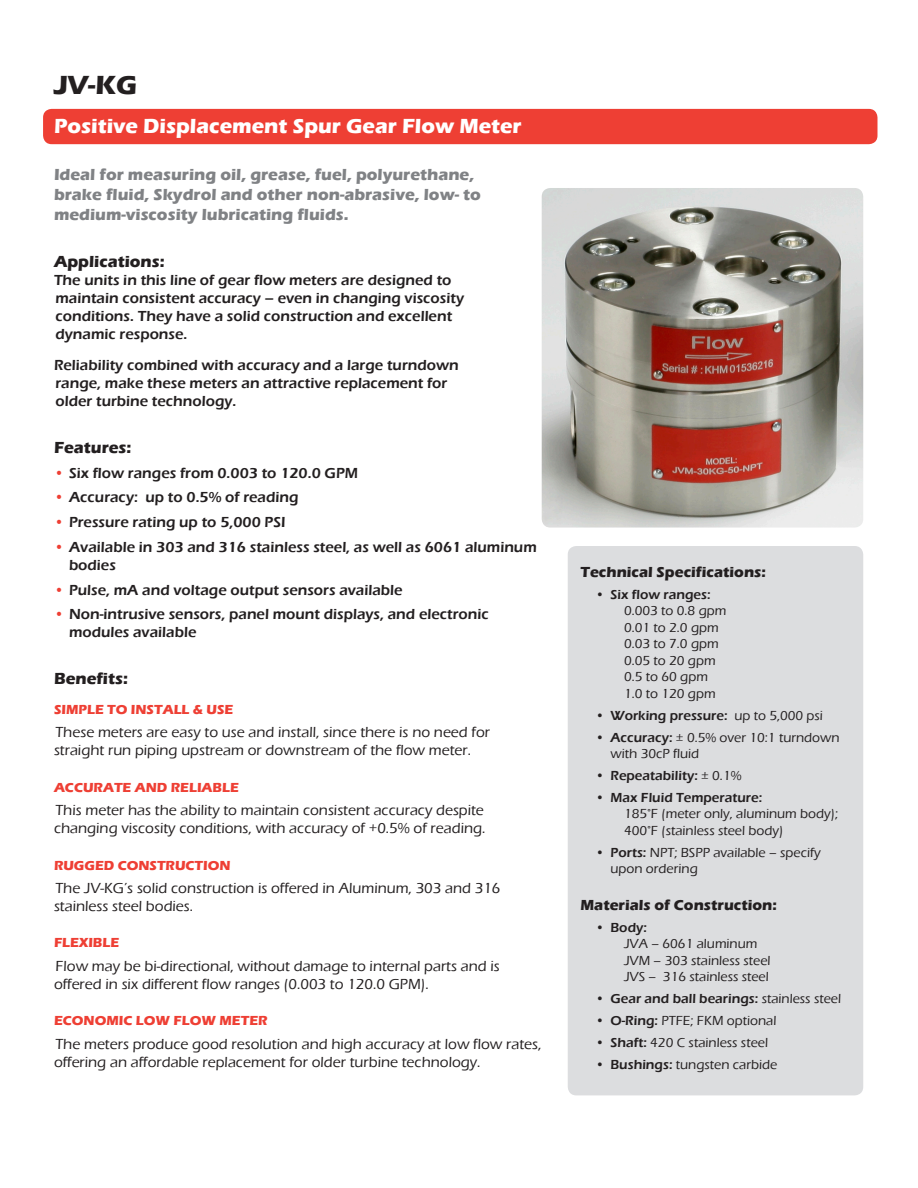
<style>
.page{position:relative;width:918px;height:1188px;background:#fff}
.page>*{position:absolute;margin:0;border:0;box-sizing:border-box;transform-origin:0 0}
.Title-1{font:700 27px "Eras ITC";color:#231f20}
.Title-2{font:700 21px "Eras ITC";color:#fff}
.Ideal_for{font:700 16.5px/19.8px "Eras ITC";color:#808285}
.Header-1{font:700 16.5px "Eras ITC";color:#231f20}
.Benefit_Text{font:500 15px/18px "Eras ITC";color:#231f20}
.Benefit_Bullets{font:600 15px/18px "Eras ITC";color:#231f20}
.Feature_Bullets{font:600 15px/18px "Eras ITC";color:#231f20}
.Tech_Specs{font:700 15px "Eras ITC";color:#231f20}
.Spec_Sub-Bullets{font:500 13.5px "Eras ITC";color:#231f20}
.Spec_Bullets{font:500 13.5px/16.5px "Eras ITC";color:#231f20}
.Spec_Bullets-2{font:600 13.5px "Eras ITC";color:#231f20}
.Red_Benefits{font:700 13.5px "Eras ITC";color:#ee3f34}
.s1{color:#ee3f34}
.s2{font-weight:500}
.s3{font-weight:600}
</style>
<div class="page">
<div style="left:568px;top:546px;width:295px;height:549px;background:#dcdddf;border-radius:9px"></div>
<div style="left:43px;top:109px;width:835px;height:35px;background:#ee3f34;border-radius:9px"></div>
<img style="left:542px;top:188px;width:321px;height:340px">
<p class="Title-1" style="left:54px;top:69px;width:85px">JV-KG</p>
<p class="Title-2" style="left:54px;top:113px;width:469px">Positive Displacement Spur Gear Flow Meter</p>
<p class="Ideal_for" style="left:54px;top:165px;width:428px">Ideal for measuring oil, grease, fuel, polyurethane, brake fluid, Skydrol and other non-abrasive, low- to medium-viscosity lubricating fluids.</p>
<p class="Header-1" style="left:54px;top:252px;width:112px">Applications:</p>
<p class="Benefit_Bullets" style="left:54px;top:271px;width:412px">The units in this line of gear flow meters are designed to maintain consistent accuracy – even in changing viscosity conditions. They have a solid construction and excellent dynamic response.</p>
<p class="Benefit_Bullets" style="left:54px;top:356px;width:406px">Reliability combined with accuracy and a large turndown range, make these meters an attractive replacement for older turbine technology.</p>
<p class="Header-1" style="left:54px;top:438px;width:79px">Features:</p>
<p class="Feature_Bullets" style="left:54px;top:464px;width:306px"><span class="s1">•</span> Six flow ranges from 0.003 to 120.0 GPM</p>
<p class="Feature_Bullets" style="left:54px;top:489px;width:246px"><span class="s1">•</span> Accuracy: up to 0.5% of reading</p>
<p class="Feature_Bullets" style="left:54px;top:513px;width:233px"><span class="s1">•</span> Pressure rating up to 5,000 PSI</p>
<p class="Feature_Bullets" style="left:69px;top:538px;width:469px;text-indent:-15px"><span class="s1">•</span> Available in 303 and 316 stainless steel, as well as 6061 aluminum bodies</p>
<p class="Feature_Bullets" style="left:54px;top:581px;width:350px"><span class="s1">•</span> Pulse, mA and voltage output sensors available</p>
<p class="Feature_Bullets" style="left:69px;top:606px;width:421px;text-indent:-15px"><span class="s1">•</span> Non-intrusive sensors, panel mount displays, and electronic modules available</p>
<p class="Header-1" style="left:54px;top:669px;width:76px">Benefits:</p>
<p class="Red_Benefits" style="left:54px;top:702px;width:181px">SIMPLE TO INSTALL &amp; USE</p>
<p class="Benefit_Text" style="left:54px;top:724px;width:438px">These meters are easy to use and install, since there is no need for straight run piping upstream or downstream of the flow meter.</p>
<p class="Red_Benefits" style="left:54px;top:780px;width:187px">ACCURATE AND RELIABLE</p>
<p class="Benefit_Text" style="left:54px;top:801px;width:433px">This meter has the ability to maintain consistent accuracy despite changing viscosity conditions, with accuracy of +0.5% of reading.</p>
<p class="Red_Benefits" style="left:54px;top:857px;width:178px">RUGGED CONSTRUCTION</p>
<p class="Benefit_Text" style="left:54px;top:879px;width:448px">The JV-KG’s solid construction is offered in Aluminum, 303 and 316 stainless steel bodies.</p>
<p class="Red_Benefits" style="left:54px;top:935px;width:67px">FLEXIBLE</p>
<p class="Benefit_Text" style="left:54px;top:957px;width:447px">Flow may be bi-directional, without damage to internal parts and is offered in six different flow ranges (0.003 to 120.0 GPM).</p>
<p class="Red_Benefits" style="left:54px;top:1013px;width:215px">ECONOMIC LOW FLOW METER</p>
<p class="Benefit_Text" style="left:54px;top:1035px;width:489px">The meters produce good resolution and high accuracy at low flow rates, offering an affordable replacement for older turbine technology.</p>
<p class="Tech_Specs" style="left:580px;top:563px;width:187px">Technical Specifications:</p>
<p class="Spec_Bullets-2" style="left:596px;top:587px;width:117px">• Six flow ranges:</p>
<p class="Spec_Sub-Bullets" style="left:624px;top:603px;width:104px">0.003 to 0.8 gpm</p>
<p class="Spec_Sub-Bullets" style="left:624px;top:620px;width:96px">0.01 to 2.0 gpm</p>
<p class="Spec_Sub-Bullets" style="left:624px;top:636px;width:96px">0.03 to 7.0 gpm</p>
<p class="Spec_Sub-Bullets" style="left:624px;top:653px;width:93px">0.05 to 20 gpm</p>
<p class="Spec_Sub-Bullets" style="left:624px;top:669px;width:85px">0.5 to 60 gpm</p>
<p class="Spec_Sub-Bullets" style="left:624px;top:686px;width:93px">1.0 to 120 gpm</p>
<p class="Spec_Bullets-2" style="left:596px;top:708px;width:229px">• Working pressure: <span class="s2">up to 5,000 psi</span></p>
<p class="Spec_Bullets" style="left:610px;top:729px;width:231px;text-indent:-15px"><span class="s3">• Accuracy:</span> ± 0.5% over 10:1 turndown with 30cP fluid</p>
<p class="Spec_Bullets-2" style="left:596px;top:768px;width:148px">• Repeatability: <span class="s2">± 0.1%</span></p>
<p class="Spec_Bullets-2" style="left:596px;top:790px;width:168px">• Max Fluid Temperature:</p>
<p class="Spec_Sub-Bullets" style="left:624px;top:806px;width:216px">185°F (meter only, aluminum body);</p>
<p class="Spec_Sub-Bullets" style="left:624px;top:823px;width:161px">400°F (stainless steel body)</p>
<p class="Spec_Bullets" style="left:610px;top:844px;width:212px;text-indent:-15px"><span class="s3">• Ports:</span> NPT; BSPP available – specify upon ordering</p>
<p class="Tech_Specs" style="left:580px;top:896px;width:198px">Materials of Construction:</p>
<p class="Spec_Bullets-2" style="left:596px;top:920px;width:53px">• Body:</p>
<p class="Spec_Sub-Bullets" style="left:624px;top:936px;width:135px">JVA – 6061 aluminum</p>
<p class="Spec_Sub-Bullets" style="left:624px;top:953px;width:148px">JVM – 303 stainless steel</p>
<p class="Spec_Sub-Bullets" style="left:624px;top:969px;width:146px">JVS – 316 stainless steel</p>
<p class="Spec_Bullets-2" style="left:596px;top:991px;width:247px">• Gear and ball bearings: <span class="s2">stainless steel</span></p>
<p class="Spec_Bullets" style="left:596px;top:1013px;width:183px"><span class="s3">• O-Ring:</span> PTFE; FKM optional</p>
<p class="Spec_Bullets" style="left:596px;top:1035px;width:174px"><span class="s3">• Shaft:</span> 420 C stainless steel</p>
<p class="Spec_Bullets" style="left:596px;top:1057px;width:183px"><span class="s3">• Bushings:</span> tungsten carbide</p>
</div>
